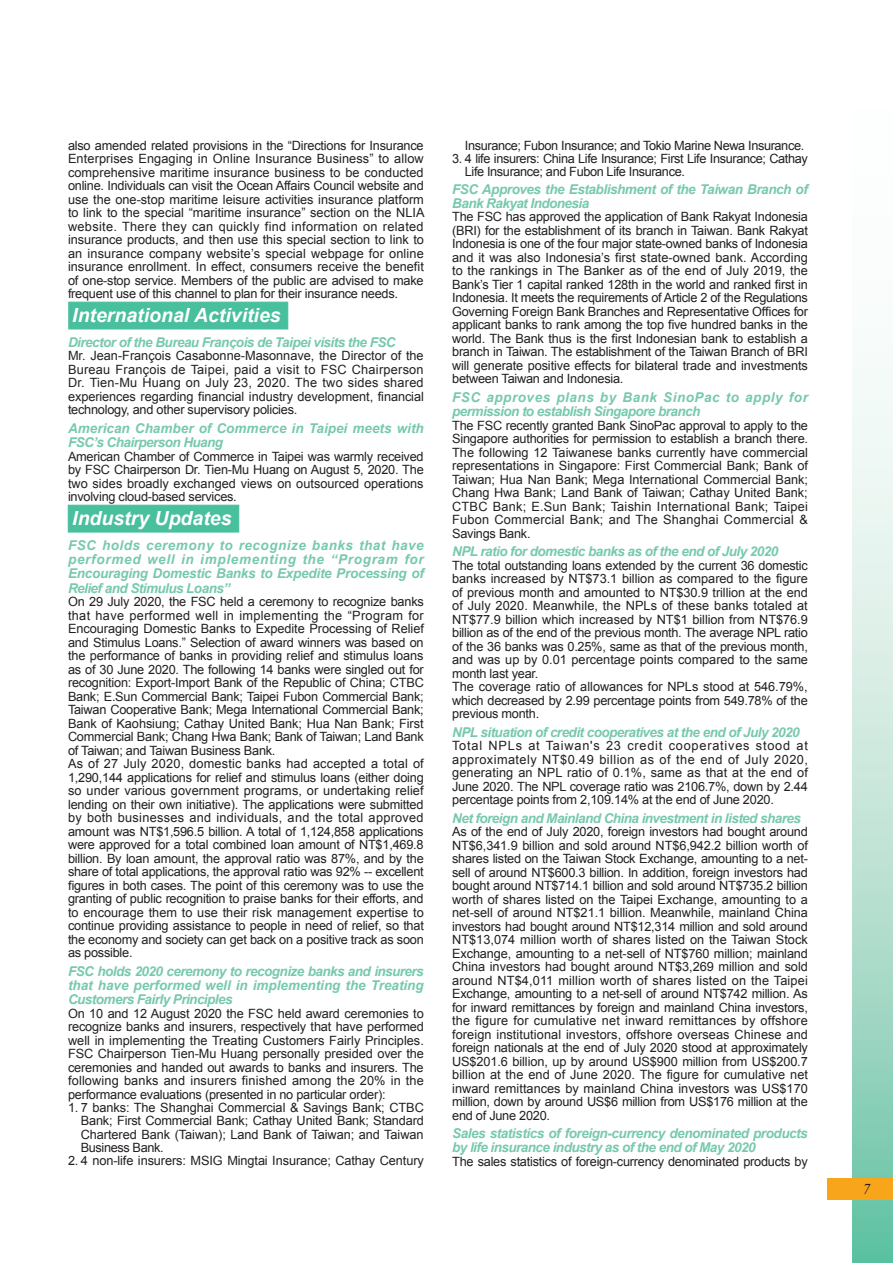
<style>
.page{position:relative;width:893px;height:1263px;background:#fff}
.page>*{position:absolute;margin:0;border:0;box-sizing:border-box;transform-origin:0 0}
.t1{font:italic 700 19.5px "Arial";color:#fff}
.t2{font:italic 15px "Times New Roman";color:#231f20}
.t3{font:italic 700 13.5px/14.2px "Arial";letter-spacing:-.04em;color:#77c9ae}
.t4{font:italic 700 13.5px/14.2px "Arial";letter-spacing:.005em;color:#77c9ae}
.t5{font:12.75px/13.5px "Arial";letter-spacing:-.02em;color:#231f20;text-align:justify}
</style>
<div class="page">
<svg style="left:853px;top:367px;width:40px;height:896px;background:#bde3d5"></svg>
<div style="left:827px;top:1178px;width:66px;height:21px;background:#f9a51b"></div>
<div style="left:68px;top:505px;width:171px;height:27px;background:#48bf9d"></div>
<div style="left:69px;top:302px;width:219px;height:27px;background:#48bf9d"></div>
<p class="t5" style="left:68px;top:138px;width:358px">also amended related provisions in the “Directions for Insurance Enterprises Engaging in Online Insurance Business” to allow comprehensive maritime insurance business to be conducted online. Individuals can visit the Ocean Affairs Council website and use the one-stop maritime leisure activities insurance platform to link to the special “maritime insurance” section on the NLIA website. There they can quickly find information on related insurance products, and then use this special section to link to an insurance company website’s special webpage for online insurance enrollment. In effect, consumers receive the benefit of one-stop service. Members of the public are advised to make frequent use of this channel to plan for their insurance needs.</p>
<h1 class="t1" style="left:72px;top:302px;width:210px">International Activities</h1>
<p class="t3" style="left:68px;top:335px;width:329px">Director of the Bureau François de Taipei visits the FSC</p>
<p class="t5" style="left:68px;top:349px;width:357px">Mr. Jean-François Casabonne-Masonnave, the Director of the Bureau François de Taipei, paid a visit to FSC Chairperson Dr. Tien-Mu Huang on July 23, 2020. The two sides shared experiences regarding financial industry development, financial technology, and other supervisory policies.</p>
<p class="t4" style="left:68px;top:421px;width:357px">American Chamber of Commerce in Taipei meets with<br>FSC’s Chairperson Huang</p>
<p class="t5" style="left:68px;top:450px;width:357px">American Chamber of Commerce in Taipei was warmly received by FSC Chairperson Dr. Tien-Mu Huang on August 5, 2020. The two sides broadly exchanged views on outsourced operations involving cloud-based services.</p>
<h1 class="t1" style="left:72px;top:505px;width:161px">Industry Updates</h1>
<p class="t3" style="left:68px;top:539px;width:357px;text-align:justify">FSC holds ceremony to recognize banks that have performed well in implementing the “Program for Encouraging Domestic Banks to Expedite Processing of Relief and Stimulus Loans”</p>
<p class="t5" style="left:68px;top:595px;width:357px;text-align:left">On 29 July 2020, the FSC held a ceremony to recognize banks that have performed well in implementing the “Program for Encouraging Domestic Banks to Expedite Processing of Relief and Stimulus Loans.” Selection of award winners was based on the performance of banks in providing relief and stimulus loans as of 30 June 2020. The following 14 banks were singled out for recognition: Export-Import Bank of the Republic of China; CTBC Bank; E.Sun Commercial Bank; Taipei Fubon Commercial Bank; Taiwan Cooperative Bank; Mega International Commercial Bank; Bank of Kaohsiung; Cathay United Bank; Hua Nan Bank; First Commercial Bank; Chang Hwa Bank; Bank of Taiwan; Land Bank of Taiwan; and Taiwan Business Bank.<br>As of 27 July 2020, domestic banks had accepted a total of 1,290,144 applications for relief and stimulus loans (either doing so under various government programs, or undertaking relief lending on their own initiative). The applications were submitted by both businesses and individuals, and the total approved amount was NT$1,596.5 billion. A total of 1,124,858 applications were approved for a total combined loan amount of NT$1,469.8 billion. By loan amount, the approval ratio was 87%, and by the share of total applications, the approval ratio was 92% -- excellent figures in both cases. The point of this ceremony was to use the granting of public recognition to praise banks for their efforts, and to encourage them to use their risk management expertise to continue providing assistance to people in need of relief, so that the economy and society can get back on a positive track as soon as possible.</p>
<p class="t3" style="left:68px;top:964px;width:357px;text-align:justify">FSC holds 2020 ceremony to recognize banks and insurers that have performed well in implementing the Treating Customers Fairly Principles</p>
<p class="t5" style="left:68px;top:1007px;width:357px">On 10 and 12 August 2020 the FSC held award ceremonies to recognize banks and insurers, respectively that have performed well in implementing the Treating Customers Fairly Principles.<br>FSC Chairperson Tien-Mu Huang personally presided over the ceremonies and handed out awards to banks and insurers. The following banks and insurers finished among the 20% in the performance evaluations (presented in no particular order):</p>
<p class="t5" style="left:81px;top:1101px;width:345px;line-height:13px;text-indent:-13px">1. 7 banks: The Shanghai Commercial &amp; Savings Bank; CTBC Bank; First Commercial Bank; Cathay United Bank; Standard Chartered Bank (Taiwan); Land Bank of Taiwan; and Taiwan Business Bank.</p>
<p class="t5" style="left:68px;top:1153px;width:357px">2. 4 non-life insurers: MSIG Mingtai Insurance; Cathay Century</p>
<p class="t5" style="left:465px;top:138px;width:341px">Insurance; Fubon Insurance; and Tokio Marine Newa Insurance.</p>
<p class="t5" style="left:465px;top:152px;width:344px;line-height:13px;text-indent:-13px">3. 4 life insurers: China Life Insurance; First Life Insurance; Cathay<br>Life Insurance; and Fubon Life Insurance.</p>
<p class="t3" style="left:452px;top:182px;width:357px">FSC Approves the Establishment of the Taiwan Branch of<br>Bank Rakyat Indonesia</p>
<p class="t5" style="left:452px;top:210px;width:357px">The FSC has approved the application of Bank Rakyat Indonesia (BRI) for the establishment of its branch in Taiwan. Bank Rakyat Indonesia is one of the four major state-owned banks of Indonesia and it was also Indonesia’s first state-owned bank. According to the rankings in The Banker as of the end of July 2019, the Bank’s Tier 1 capital ranked 128th in the world and ranked first in Indonesia. It meets the requirements of Article 2 of the Regulations Governing Foreign Bank Branches and Representative Offices for applicant banks to rank among the top five hundred banks in the world. The Bank thus is the first Indonesian bank to establish a branch in Taiwan. The establishment of the Taiwan Branch of BRI will generate positive effects for bilateral trade and investments between Taiwan and Indonesia.</p>
<p class="t3" style="left:452px;top:390px;width:357px">FSC approves plans by Bank SinoPac to apply for permission to establish Singapore branch</p>
<p class="t5" style="left:452px;top:419px;width:357px">The FSC recently granted Bank SinoPac approval to apply to the Singapore authorities for permission to establish a branch there.<br>The following 12 Taiwanese banks currently have commercial representations in Singapore: First Commercial Bank; Bank of Taiwan; Hua Nan Bank; Mega International Commercial Bank; Chang Hwa Bank; Land Bank of Taiwan; Cathay United Bank; CTBC Bank; E.Sun Bank; Taishin International Bank; Taipei Fubon Commercial Bank; and The Shanghai Commercial &amp; Savings Bank.</p>
<p class="t3" style="left:452px;top:545px;width:328px">NPL ratio for domestic banks as of the end of July 2020</p>
<p class="t5" style="left:452px;top:559px;width:357px;text-align:left">The total outstanding loans extended by the current 36 domestic banks increased by NT$73.1 billion as compared to the figure of previous month and amounted to NT$30.9 trillion at the end of July 2020. Meanwhile, the NPLs of these banks totaled at NT$77.9 billion which increased by NT$1 billion from NT$76.9 billion as of the end of the previous month. The average NPL ratio of the 36 banks was 0.25%, same as that of the previous month, and was up by 0.01 percentage points compared to the same month last year.<br>The coverage ratio of allowances for NPLs stood at 546.79%, which decreased by 2.99 percentage points from 549.78% of the previous month.</p>
<p class="t3" style="left:452px;top:725px;width:349px">NPL situation of credit cooperatives at the end of July 2020</p>
<p class="t5" style="left:452px;top:739px;width:357px">Total NPLs at Taiwan's 23 credit cooperatives stood at approximately NT$0.49 billion as of the end of July 2020, generating an NPL ratio of 0.1%, same as that at the end of June 2020. The NPL coverage ratio was 2106.7%, down by 2.44 percentage points from 2,109.14% at the end of June 2020.</p>
<p class="t3" style="left:452px;top:811px;width:350px">Net foreign and Mainland China investment in listed shares</p>
<p class="t5" style="left:452px;top:825px;width:357px">As of the end of July 2020, foreign investors had bought around NT$6,341.9 billion and sold around NT$6,942.2 billion worth of shares listed on the Taiwan Stock Exchange, amounting to a net&shy;sell of around NT$600.3 billion. In addition, foreign investors had bought around NT$714.1 billion and sold around NT$735.2 billion worth of shares listed on the Taipei Exchange, amounting to a net-sell of around NT$21.1 billion. Meanwhile, mainland China investors had bought around NT$12,314 million and sold around NT$13,074 million worth of shares listed on the Taiwan Stock Exchange, amounting to a net-sell of NT$760 million; mainland China investors had bought around NT$3,269 million and sold around NT$4,011 million worth of shares listed on the Taipei Exchange, amounting to a net-sell of around NT$742 million. As for inward remittances by foreign and mainland China investors, the figure for cumulative net inward remittances by offshore foreign institutional investors, offshore overseas Chinese and foreign nationals at the end of July 2020 stood at approximately US$201.6 billion, up by around US$900 million from US$200.7 billion at the end of June 2020. The figure for cumulative net inward remittances by mainland China investors was US$170 million, down by around US$6 million from US$176 million at the end of June 2020.</p>
<p class="t3" style="left:452px;top:1127px;width:357px">Sales statistics of foreign-currency denominated products by life insurance industry as of the end of May 2020</p>
<p class="t5" style="left:452px;top:1155px;width:357px">The sales statistics of foreign-currency denominated products by</p>
<p class="t2" style="left:863px;top:1179px;width:9px">7</p>
</div>
